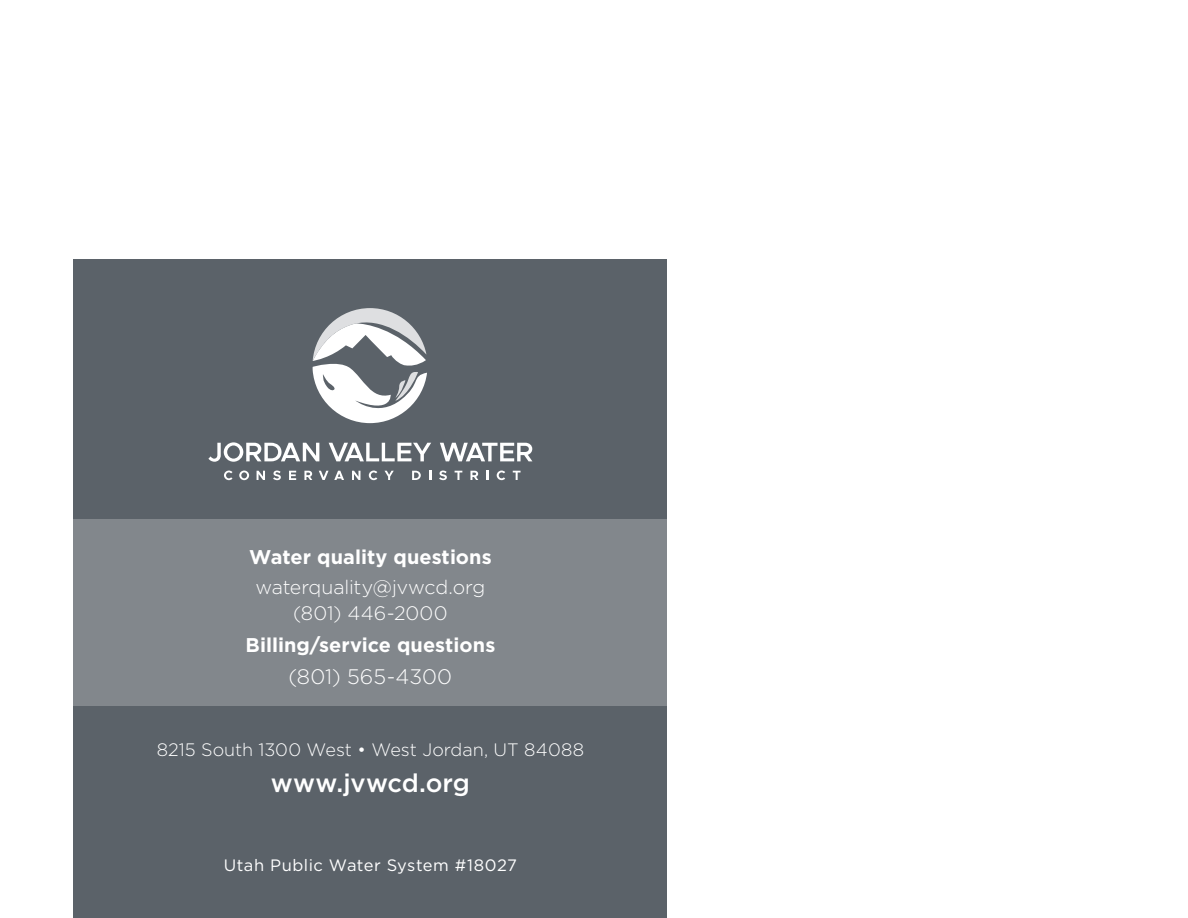
<style>
.page{position:relative;width:1188px;height:918px;background:#fff}
.page>*{position:absolute;margin:0;border:0;box-sizing:border-box;transform-origin:0 0}
.t1{font:500 25.5px "Gotham";letter-spacing:-.005em;color:#fff}
.t2{font:300 21px "Gotham";color:#fff}
.t3{font:700 19.8px "Gotham";letter-spacing:.005em;color:#fff}
.t4{font:300 19.5px/25.5px "Gotham";letter-spacing:-.005em;color:#fff;text-align:center}
.t5{font:300 18px "Gotham";color:#fff}
.t6{font:16.5px "Gotham";letter-spacing:.03em;color:#fff}
</style>
<div class="page">
<div style="left:73px;top:259px;width:594px;height:659px;background:#5b6269"></div>
<div style="left:73px;top:519px;width:594px;height:187px;background:#82878c"></div>
<svg style="left:208px;top:442px;width:111px;height:20px"></svg>
<svg style="left:329px;top:443px;width:102px;height:18px"></svg>
<svg style="left:440px;top:443px;width:92px;height:18px"></svg>
<svg style="left:224px;top:471px;width:9px;height:9px"></svg>
<svg style="left:239px;top:471px;width:10px;height:9px"></svg>
<svg style="left:257px;top:471px;width:8px;height:9px"></svg>
<svg style="left:273px;top:471px;width:8px;height:9px"></svg>
<svg style="left:289px;top:471px;width:7px;height:9px"></svg>
<svg style="left:304px;top:471px;width:8px;height:9px"></svg>
<svg style="left:319px;top:471px;width:25px;height:9px"></svg>
<svg style="left:352px;top:471px;width:8px;height:9px"></svg>
<svg style="left:369px;top:471px;width:8px;height:9px"></svg>
<svg style="left:384px;top:471px;width:10px;height:9px"></svg>
<svg style="left:412px;top:471px;width:9px;height:9px"></svg>
<svg style="left:429px;top:471px;width:2px;height:9px"></svg>
<svg style="left:439px;top:471px;width:8px;height:9px"></svg>
<svg style="left:455px;top:471px;width:7px;height:9px"></svg>
<svg style="left:470px;top:471px;width:8px;height:9px"></svg>
<svg style="left:486px;top:471px;width:2px;height:9px"></svg>
<svg style="left:497px;top:471px;width:8px;height:9px"></svg>
<svg style="left:513px;top:471px;width:8px;height:9px"></svg>
<svg style="left:313px;top:308px;width:114px;height:115px"></svg>
<p class="t3" style="left:249px;top:544px;width:244px">Water quality questions</p>
<p class="t4" style="left:255px;top:574px;width:231px">waterquality@jvwcd.org (801) 446-2000</p>
<p class="t3" style="left:246px;top:632px;width:251px">Billing/service questions</p>
<p class="t2" style="left:289px;top:663px;width:165px">(801) 565-4300</p>
<p class="t5" style="left:157px;top:738px;width:429px">8215 South 1300 West • West Jordan, UT 84088</p>
<p class="t1" style="left:271px;top:766px;width:201px">www.jvwcd.org</p>
<p class="t6" style="left:224px;top:854px;width:295px">Utah Public Water System #18027</p>
</div>
